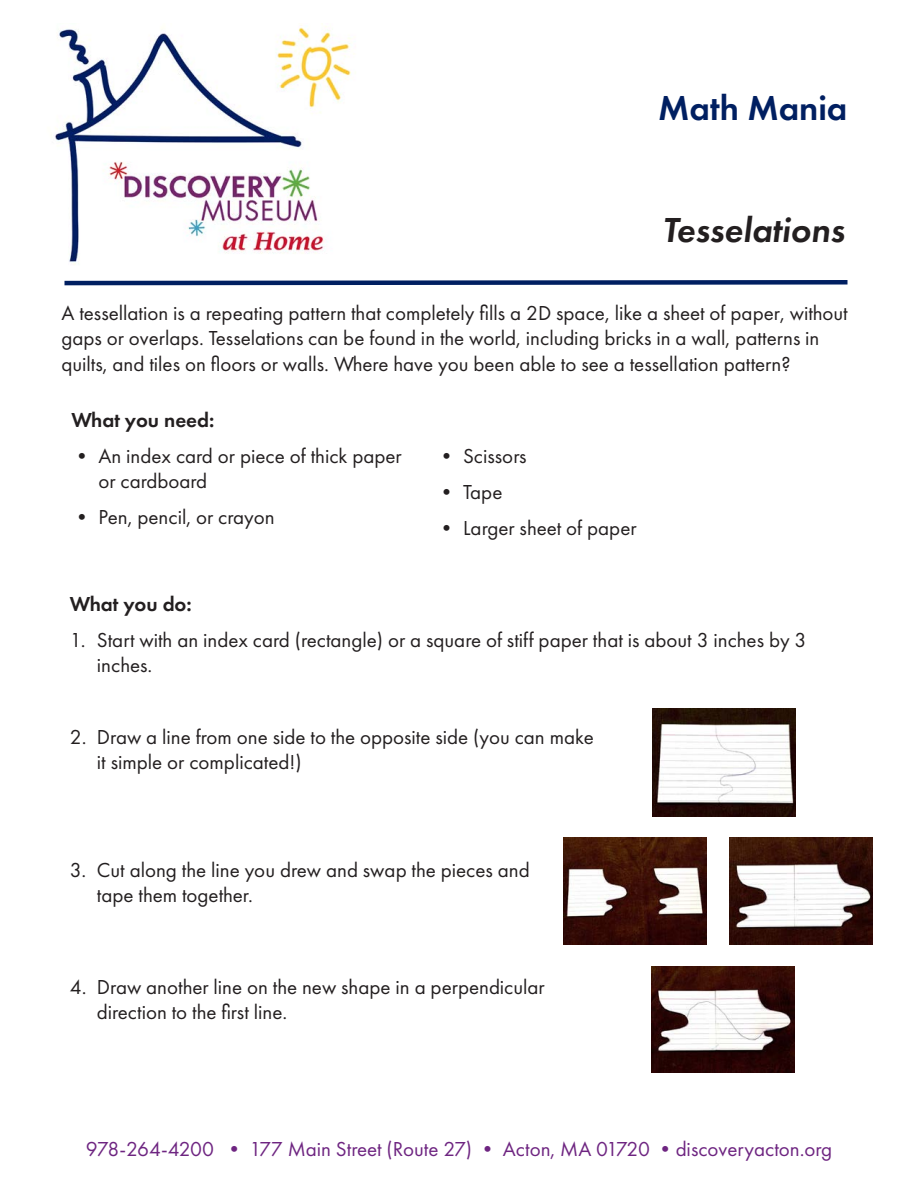
<style>
.page{position:relative;width:918px;height:1188px;background:#fff}
.page>*{position:absolute;margin:0;border:0;box-sizing:border-box;transform-origin:0 0}
.t1{font:italic 600 36px "Futura PT";color:#231f20}
.t2{font:600 36px "Futura PT";color:#001f61}
.t3{font:21px/25.2px "Futura PT";color:#231f20}
.t4{font:21px "Futura PT";color:#6e2581}
.t5{font:600 21px "Futura PT";color:#231f20}
</style>
<div class="page">
<img style="left:55px;top:25px;width:296px;height:240px">
<svg style="left:64px;top:280px;width:784px;height:6px"></svg>
<img style="left:652px;top:709px;width:143px;height:107px">
<img style="left:729px;top:838px;width:143px;height:107px">
<img style="left:564px;top:838px;width:143px;height:107px">
<img style="left:652px;top:966px;width:143px;height:107px">
<p class="t2" style="left:658px;top:86px;width:191px">Math Mania</p>
<p class="t1" style="left:662px;top:207px;width:184px">Tesselations</p>
<p class="t3" style="left:61px;top:300px;width:788px">A tessellation is a repeating pattern that completely fills a 2D space, like a sheet of paper, without gaps or overlaps. Tesselations can be found in the world, including bricks in a wall, patterns in quilts, and tiles on floors or walls. Where have you been able to see a tessellation pattern?</p>
<p class="t5" style="left:71px;top:406px;width:145px">What you need:</p>
<p class="t3" style="left:98px;top:443px;width:305px;text-indent:-27px">• An index card or piece of thick paper or cardboard</p>
<p class="t3" style="left:71px;top:504px;width:205px">• Pen, pencil, or crayon</p>
<p class="t3" style="left:436px;top:443px;width:92px">• Scissors</p>
<p class="t3" style="left:436px;top:479px;width:68px">• Tape</p>
<p class="t3" style="left:436px;top:515px;width:202px">• Larger sheet of paper</p>
<p class="t5" style="left:70px;top:591px;width:123px">What you do:</p>
<p class="t3" style="left:97px;top:627px;width:711px;text-indent:-27px">1. Start with an index card (rectangle) or a square of stiff paper that is about 3 inches by 3 inches.</p>
<p class="t3" style="left:97px;top:724px;width:498px;text-indent:-27px">2. Draw a line from one side to the opposite side (you can make it simple or complicated!)</p>
<p class="t3" style="left:97px;top:858px;width:434px;text-indent:-27px">3. Cut along the line you drew and swap the pieces and tape them together.</p>
<p class="t3" style="left:97px;top:975px;width:449px;text-indent:-27px">4. Draw another line on the new shape in a perpendicular direction to the first line.</p>
<p class="t4" style="left:86px;top:1137px;width:748px">978-264-4200 • 177 Main Street (Route 27) • Acton, MA 01720 •discoveryacton.org</p>
</div>
